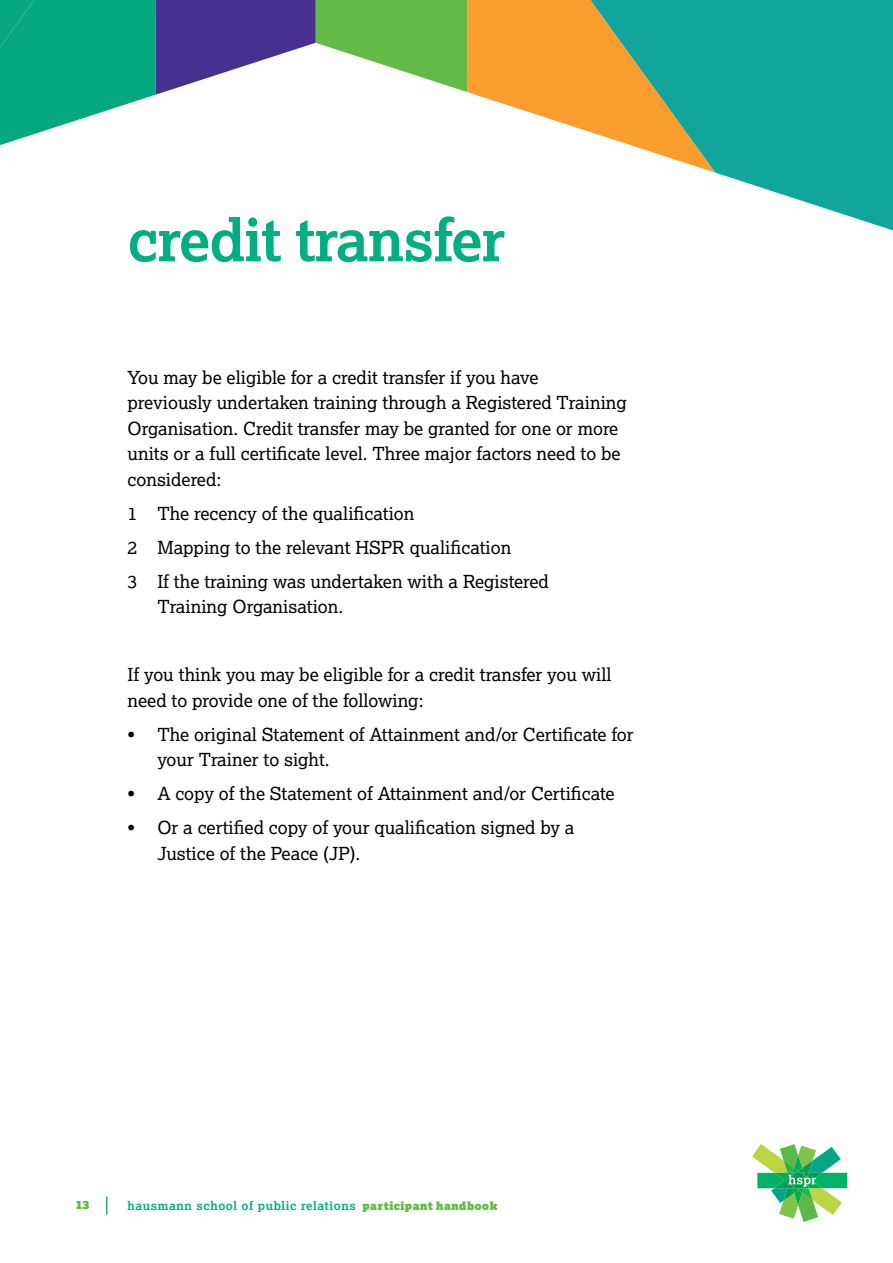
<style>
.page{position:relative;width:893px;height:1263px;background:#fff}
.page>*{position:absolute;margin:0;border:0;box-sizing:border-box;transform-origin:0 0}
.t1{font:700 58.5px "Lexia";letter-spacing:-.015em;color:#00ae81}
.t2{font:18px/25.5px "Lexia";color:#000}
.t3{font:700 12px "Lexia";letter-spacing:.05em;color:#00ae81}
.t4{font:11.25px "Lexia Ad";color:#62bc46}
.s1{font-family:"Lexia Ad";font-weight:400;font-size:11.25px;color:#62bc46}
</style>
<div class="page">
<svg style="left:715px;top:0;width:178px;height:231px;background:#2fb0a8"></svg>
<svg style="left:0;top:0;width:715px;height:173px"></svg>
<svg style="left:106px;top:1197px;width:1px;height:17px"></svg>
<svg style="left:752px;top:1144px;width:95px;height:78px"></svg>
<h1 class="t1" style="left:128px;top:203px;width:379px">credit transfer</h1>
<p class="t2" style="left:128px;top:364px;width:501px">You may be eligible for a credit transfer if you have previously undertaken training through a Registered Training Organisation. Credit transfer may be granted for one or more units or a full certificate level. Three major factors need to be considered:</p>
<p class="t2" style="left:128px;top:496px;width:423px;line-height:34px">1 The recency of the qualification<br>2 Mapping to the relevant HSPR qualification<br>3 If the training was undertaken with a Registered</p>
<p class="t2" style="left:157px;top:593px;width:187px">Training Organisation.</p>
<p class="t2" style="left:128px;top:661px;width:485px">If you think you may be eligible for a credit transfer you will need to provide one of the following:</p>
<p class="t2" style="left:157px;top:721px;width:478px;text-indent:-30px">• The original Statement of Attainment and/or Certificate for your Trainer to sight.</p>
<p class="t2" style="left:128px;top:780px;width:489px">• A copy of the Statement of Attainment and/or Certificate</p>
<p class="t2" style="left:157px;top:814px;width:419px;text-indent:-30px">• Or a certified copy of your qualification signed by a<br>Justice of the Peace (JP).</p>
<p class="t4" style="left:76px;top:1199px;width:14px">13</p>
<p class="t3" style="left:128px;top:1198px;width:371px">hausmann school of public relations <span class="s1">participant handbook</span></p>
</div>
